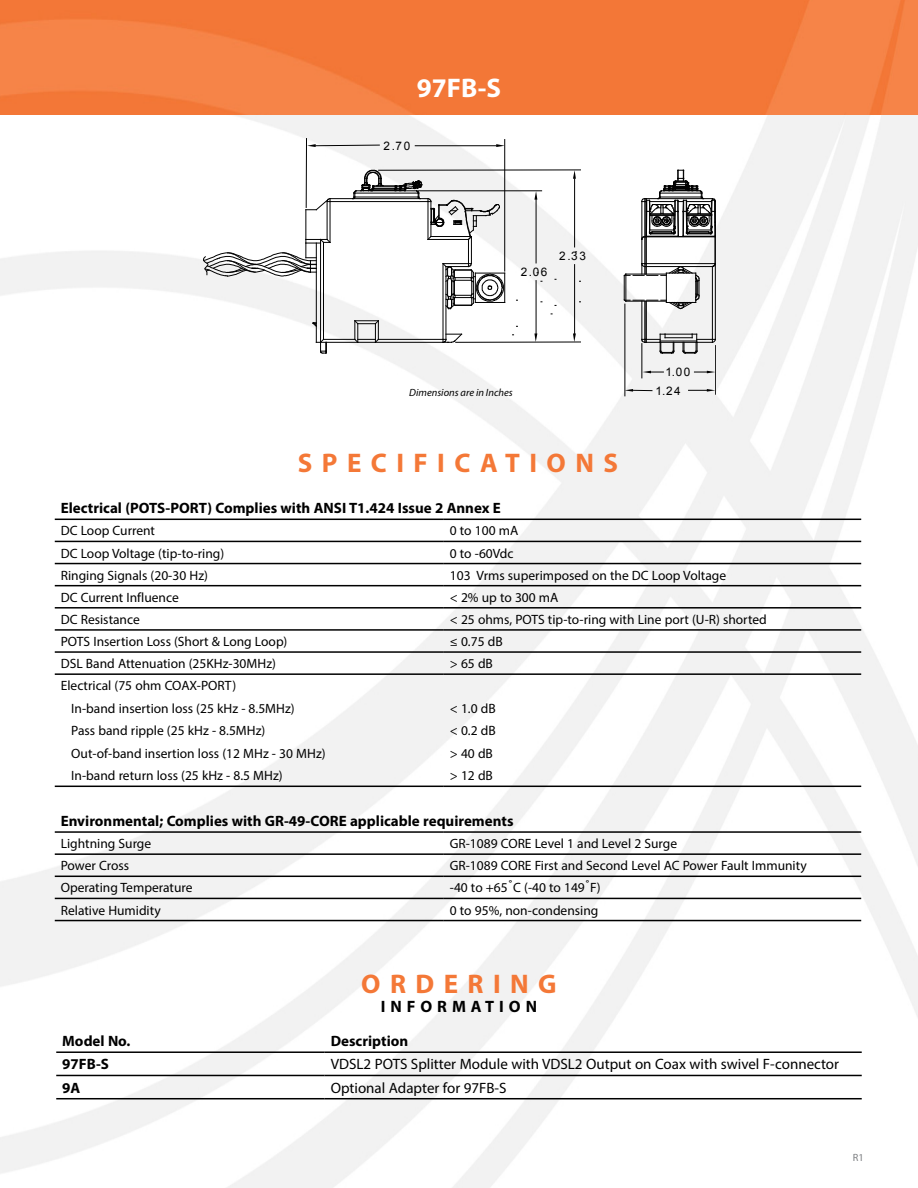
<style>
.page{position:relative;width:918px;height:1188px;background:#fff}
.page>*{position:absolute;margin:0;border:0;box-sizing:border-box;transform-origin:0 0}
.t1{font:700 27px "Myriad Pro";letter-spacing:.35em;color:#f47837}
.t2{font:700 27px "Myriad Pro";color:#fff}
.t3{font:700 16.5px "Myriad Pro";letter-spacing:.3em;color:#000}
.t4{font:700 15px "Myriad Pro";color:#000}
.t5{font:15px "Myriad Pro";color:#000}
.t6{font:13.5px/22.5px "Myriad Pro";color:#000}
.t7{font:11.7px "Arial";letter-spacing:.14em;color:#010101}
.t8{font:italic 10.5px "Myriad Pro";color:#000}
.t9{font:10.5px "Myriad Pro";color:#7e8083}
</style>
<div class="page">
<img style="left:0;top:114px;width:918px;height:1074px">
<img style="left:0;top:0;width:918px;height:114px">
<hr style="left:55px;top:519px;width:389px;height:1px;background:#000">
<hr style="left:444px;top:519px;width:417px;height:1px;background:#000">
<hr style="left:55px;top:541px;width:389px;height:1px;background:#000">
<hr style="left:444px;top:541px;width:417px;height:1px;background:#000">
<hr style="left:55px;top:563px;width:389px;height:1px;background:#000">
<hr style="left:444px;top:563px;width:417px;height:1px;background:#000">
<hr style="left:55px;top:585px;width:389px;height:1px;background:#000">
<hr style="left:444px;top:585px;width:417px;height:1px;background:#000">
<hr style="left:55px;top:607px;width:389px;height:2px;background:#000">
<hr style="left:444px;top:607px;width:417px;height:2px;background:#000">
<hr style="left:55px;top:629px;width:389px;height:2px;background:#000">
<hr style="left:444px;top:629px;width:417px;height:2px;background:#000">
<hr style="left:55px;top:651px;width:389px;height:2px;background:#000">
<hr style="left:444px;top:651px;width:417px;height:2px;background:#000">
<hr style="left:55px;top:673px;width:389px;height:2px;background:#000">
<hr style="left:444px;top:673px;width:417px;height:2px;background:#000">
<hr style="left:55px;top:786px;width:389px;height:1px;background:#000">
<hr style="left:444px;top:786px;width:417px;height:1px;background:#000">
<hr style="left:55px;top:831px;width:389px;height:2px;background:#000">
<hr style="left:444px;top:831px;width:417px;height:2px;background:#000">
<hr style="left:55px;top:853px;width:389px;height:2px;background:#000">
<hr style="left:444px;top:853px;width:417px;height:2px;background:#000">
<hr style="left:55px;top:876px;width:389px;height:1px;background:#000">
<hr style="left:444px;top:876px;width:417px;height:1px;background:#000">
<hr style="left:55px;top:898px;width:389px;height:1px;background:#000">
<hr style="left:444px;top:898px;width:417px;height:1px;background:#000">
<hr style="left:55px;top:920px;width:389px;height:1px;background:#000">
<hr style="left:444px;top:920px;width:417px;height:1px;background:#000">
<hr style="left:56px;top:1051px;width:269px;height:2px;background:#000">
<hr style="left:325px;top:1051px;width:537px;height:2px;background:#000">
<hr style="left:56px;top:1075px;width:269px;height:1px;background:#000">
<hr style="left:325px;top:1075px;width:537px;height:1px;background:#000">
<hr style="left:56px;top:1098px;width:269px;height:1px;background:#000">
<hr style="left:325px;top:1098px;width:537px;height:1px;background:#000">
<hr style="left:504px;top:140px;width:1px;height:131px;background:#010101">
<hr style="left:306px;top:139px;width:1px;height:68px;background:#010101">
<hr style="left:415px;top:145px;width:81px;height:1px;background:#010101">
<svg style="left:496px;top:144px;width:9px;height:3px"></svg>
<svg style="left:307px;top:144px;width:73px;height:3px"></svg>
<hr style="left:625px;top:304px;width:1px;height:92px;background:#010101">
<hr style="left:715px;top:346px;width:1px;height:48px;background:#010101">
<svg style="left:625px;top:389px;width:27px;height:3px"></svg>
<svg style="left:689px;top:389px;width:26px;height:3px"></svg>
<hr style="left:316px;top:243px;width:1px;height:99px;background:#010101">
<svg style="left:312px;top:322px;width:5px;height:5px"></svg>
<hr style="left:446px;top:267px;width:1px;height:72px;background:#010101">
<hr style="left:443px;top:264px;width:1px;height:75px;background:#010101">
<hr style="left:378px;top:339px;width:65px;height:1px;background:#010101">
<hr style="left:375px;top:342px;width:68px;height:1px;background:#010101">
<hr style="left:323px;top:339px;width:32px;height:1px;background:#010101">
<svg style="left:316px;top:338px;width:11px;height:16px"></svg>
<hr style="left:321px;top:342px;width:37px;height:1px;background:#010101">
<svg style="left:354px;top:320px;width:25px;height:23px"></svg>
<hr style="left:323px;top:242px;width:1px;height:97px;background:#010101">
<hr style="left:320px;top:239px;width:1px;height:103px;background:#010101">
<hr style="left:330px;top:201px;width:98px;height:1px;background:#010101">
<hr style="left:330px;top:198px;width:98px;height:1px;background:#010101">
<svg style="left:352px;top:170px;width:153px;height:139px"></svg>
<hr style="left:715px;top:264px;width:1px;height:75px;background:#010101">
<hr style="left:712px;top:267px;width:1px;height:72px;background:#010101">
<hr style="left:646px;top:301px;width:1px;height:38px;background:#010101">
<hr style="left:644px;top:301px;width:1px;height:38px;background:#010101">
<hr style="left:642px;top:301px;width:1px;height:38px;background:#010101">
<svg style="left:641px;top:334px;width:75px;height:20px"></svg>
<svg style="left:623px;top:170px;width:93px;height:140px"></svg>
<svg style="left:442px;top:333px;width:21px;height:10px"></svg>
<svg style="left:203px;top:198px;width:128px;height:79px"></svg>
<hr style="left:419px;top:190px;width:123px;height:1px;background:#010101">
<hr style="left:456px;top:342px;width:124px;height:1px;background:#010101">
<hr style="left:536px;top:200px;width:1px;height:63px;background:#010101">
<hr style="left:536px;top:281px;width:1px;height:52px;background:#010101">
<svg style="left:534px;top:333px;width:3px;height:9px"></svg>
<svg style="left:534px;top:191px;width:3px;height:9px"></svg>
<hr style="left:379px;top:170px;width:201px;height:1px;background:#010101">
<hr style="left:574px;top:179px;width:1px;height:68px;background:#010101">
<hr style="left:574px;top:265px;width:1px;height:68px;background:#010101">
<svg style="left:573px;top:333px;width:3px;height:9px"></svg>
<svg style="left:573px;top:170px;width:3px;height:9px"></svg>
<hr style="left:642px;top:344px;width:1px;height:34px;background:#010101">
<svg style="left:643px;top:371px;width:20px;height:2px"></svg>
<svg style="left:694px;top:371px;width:21px;height:2px"></svg>
<h1 class="t2" style="left:417px;top:70px;width:86px">97FB-S</h1>
<p class="t7" style="left:384px;top:138px;width:28px">2.70</p>
<p class="t7" style="left:521px;top:264px;width:28px">2.06</p>
<p class="t7" style="left:559px;top:249px;width:28px">2.33</p>
<p class="t8" style="left:409px;top:386px;width:105px">Dimensions are in Inches</p>
<p class="t7" style="left:665px;top:365px;width:27px">1.00</p>
<p class="t7" style="left:656px;top:383px;width:27px">1.24</p>
<h1 class="t1" style="left:298px;top:445px;width:322px">SPECIFICATIONS</h1>
<p class="t4" style="left:61px;top:498px;width:442px">Electrical (POTS-PORT) Complies with ANSI T1.424 Issue 2 Annex E</p>
<p class="t6" style="left:61px;top:519px;width:96px">DC Loop Current</p>
<p class="t6" style="left:450px;top:519px;width:70px">0 to 100 mA</p>
<p class="t6" style="left:61px;top:542px;width:165px">DC Loop Voltage (tip-to-ring)</p>
<p class="t6" style="left:450px;top:542px;width:65px">0 to -60Vdc</p>
<p class="t6" style="left:61px;top:564px;width:149px">Ringing Signals (20-30 Hz)</p>
<p class="t6" style="left:450px;top:564px;width:278px">103 Vrms superimposed on the DC Loop Voltage</p>
<p class="t6" style="left:61px;top:586px;width:120px">DC Current Influence</p>
<p class="t6" style="left:450px;top:586px;width:110px">&lt; 2% up to 300 mA</p>
<p class="t6" style="left:61px;top:608px;width:81px">DC Resistance</p>
<p class="t6" style="left:450px;top:608px;width:318px">&lt; 25 ohms, POTS tip-to-ring with Line port (U-R) shorted</p>
<p class="t6" style="left:61px;top:630px;width:228px">POTS Insertion Loss (Short &amp; Long Loop)</p>
<p class="t6" style="left:450px;top:630px;width:54px">≤ 0.75 dB</p>
<p class="t6" style="left:61px;top:652px;width:217px">DSL Band Attenuation (25KHz-30MHz)</p>
<p class="t6" style="left:450px;top:652px;width:45px">&gt; 65 dB</p>
<p class="t6" style="left:71px;top:674px;width:256px;text-indent:-11px">Electrical (75 ohm COAX-PORT)<br>In-band insertion loss (25 kHz - 8.5MHz)<br>Pass band ripple (25 kHz - 8.5MHz)<br>Out-of-band insertion loss (12 MHz - 30 MHz)<br>In-band return loss (25 kHz - 8.5 MHz)</p>
<p class="t6" style="left:450px;top:697px;width:47px">&lt; 1.0 dB &lt; 0.2 dB &gt; 40 dB &gt; 12 dB</p>
<p class="t4" style="left:61px;top:811px;width:454px">Environmental; Complies with GR-49-CORE applicable requirements</p>
<p class="t6" style="left:61px;top:832px;width:92px">Lightning Surge</p>
<p class="t6" style="left:450px;top:832px;width:229px">GR-1089 CORE Level 1 and Level 2 Surge</p>
<p class="t6" style="left:61px;top:854px;width:70px">Power Cross</p>
<p class="t6" style="left:450px;top:854px;width:358px">GR-1089 CORE First and Second Level AC Power Fault Immunity</p>
<p class="t6" style="left:61px;top:876px;width:133px">Operating Temperature</p>
<p class="t6" style="left:450px;top:876px;width:152px">-40 to +65˚C (-40 to 149˚F)</p>
<p class="t6" style="left:61px;top:899px;width:101px">Relative Humidity</p>
<p class="t6" style="left:450px;top:899px;width:150px">0 to 95%, non-condensing</p>
<h1 class="t1" style="left:361px;top:966px;width:197px">ORDERING</h1>
<p class="t3" style="left:381px;top:996px;width:158px">INFORMATION</p>
<p class="t4" style="left:62px;top:1031px;width:70px">Model No.</p>
<p class="t4" style="left:331px;top:1031px;width:79px">Description</p>
<p class="t4" style="left:62px;top:1055px;width:48px">97FB-S</p>
<p class="t5" style="left:331px;top:1055px;width:510px">VDSL2 POTS Splitter Module with VDSL2 Output on Coax with swivel F-connector</p>
<p class="t4" style="left:62px;top:1078px;width:20px">9A</p>
<p class="t5" style="left:331px;top:1078px;width:177px">Optional Adapter for 97FB-S</p>
<p class="t9" style="left:853px;top:1151px;width:13px">R1</p>
</div>
